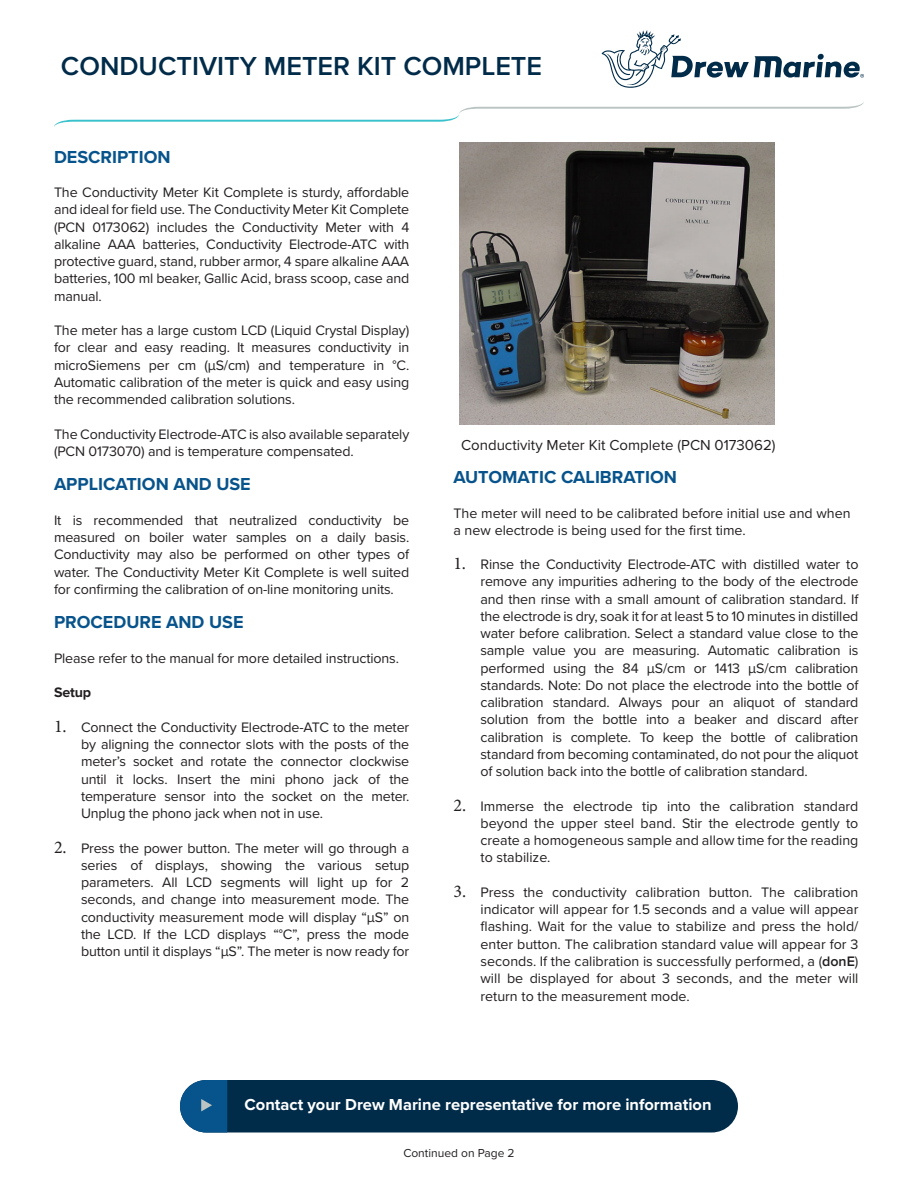
<style>
.page{position:relative;width:918px;height:1188px;background:#fff}
.page>*{position:absolute;margin:0;border:0;box-sizing:border-box;transform-origin:0 0}
.t1{font:600 27px "Proxima Nova";color:#002b49}
.t2{font:700 18px "Proxima Nova";color:#07538b}
.t3{font:700 16.5px "Proxima Nova";color:#fff}
.t4{font:15px "Proxima Nova";color:#221e1f}
.t5{font:14.25px/17.2px "Proxima Nova";letter-spacing:-.01em;color:#231f20;text-align:justify}
.t6{font:700 14.25px "Proxima Nova";letter-spacing:-.01em;color:#231f20}
.t7{font:12px "Proxima Nova";color:#231f20}
.s1{font-family:"Minion Pro";font-size:18px}
.s2{font-weight:600}
</style>
<div class="page">
<svg style="left:602px;top:30px;width:262px;height:58px"></svg>
<svg style="left:54px;top:102px;width:810px;height:25px"></svg>
<div style="left:180px;top:1080px;width:558px;height:52px;background:#002b49;border-radius:26px"></div>
<svg style="left:180px;top:1080px;width:47px;height:52px;background:#276999"></svg>
<img style="left:459px;top:142px;width:316px;height:283px">
<h1 class="t1" style="left:61px;top:46px;width:483px">CONDUCTIVITY METER KIT COMPLETE</h1>
<p class="t2" style="left:54px;top:143px;width:118px">DESCRIPTION</p>
<p class="t5" style="left:54px;top:183px;width:357px">The Conductivity Meter Kit Complete is sturdy, affordable and ideal for field use. The Conductivity Meter Kit Complete (PCN 0173062) includes the Conductivity Meter with 4 alkaline AAA batteries, Conductivity Electrode-ATC with protective guard, stand, rubber armor, 4 spare alkaline AAA batteries, 100 ml beaker, Gallic Acid, brass scoop, case and manual.</p>
<p class="t5" style="left:54px;top:321px;width:357px">The meter has a large custom LCD (Liquid Crystal Display) for clear and easy reading. It measures conductivity in microSiemens per cm (μS/cm) and temperature in °C.<br>Automatic calibration of the meter is quick and easy using the recommended calibration solutions.</p>
<p class="t5" style="left:54px;top:425px;width:357px">The Conductivity Electrode-ATC is also available separately (PCN 0173070) and is temperature compensated.</p>
<p class="t2" style="left:54px;top:471px;width:198px">APPLICATION AND USE</p>
<p class="t5" style="left:54px;top:511px;width:357px">It is recommended that neutralized conductivity be measured on boiler water samples on a daily basis.<br>Conductivity may also be performed on other types of water. The Conductivity Meter Kit Complete is well suited for confirming the calibration of on-line monitoring units.</p>
<p class="t2" style="left:54px;top:609px;width:191px">PROCEDURE AND USE</p>
<p class="t5" style="left:54px;top:649px;width:346px">Please refer to the manual for more detailed instructions.</p>
<p class="t6" style="left:54px;top:682px;width:39px">Setup</p>
<p class="t5" style="left:81px;top:718px;width:330px;text-indent:-27px"><span class="s1">1.</span> Connect the Conductivity Electrode-ATC to the meter by aligning the connector slots with the posts of the meter’s socket and rotate the connector clockwise until it locks. Insert the mini phono jack of the temperature sensor into the socket on the meter.<br>Unplug the phono jack when not in use.</p>
<p class="t5" style="left:81px;top:839px;width:330px;text-indent:-27px"><span class="s1">2.</span> Press the power button. The meter will go through a series of displays, showing the various setup parameters. All LCD segments will light up for 2 seconds, and change into measurement mode. The conductivity measurement mode will display “μS” on the LCD. If the LCD displays “°C”, press the mode button until it displays “μS”. The meter is now ready for</p>
<p class="t4" style="left:461px;top:434px;width:316px">Conductivity Meter Kit Complete (PCN 0173062)</p>
<p class="t2" style="left:453px;top:464px;width:225px">AUTOMATIC CALIBRATION</p>
<p class="t5" style="left:453px;top:504px;width:399px">The meter will need to be calibrated before initial use and when a new electrode is being used for the first time.</p>
<p class="t5" style="left:480px;top:555px;width:380px;text-indent:-27px"><span class="s1">1.</span> Rinse the Conductivity Electrode-ATC with distilled water to remove any impurities adhering to the body of the electrode and then rinse with a small amount of calibration standard. If the electrode is dry, soak it for at least 5 to 10 minutes in distilled water before calibration. Select a standard value close to the sample value you are measuring. Automatic calibration is performed using the 84 μS/cm or 1413 μS/cm calibration standards. Note: Do not place the electrode into the bottle of calibration standard. Always pour an aliquot of standard solution from the bottle into a beaker and discard after calibration is complete. To keep the bottle of calibration standard from becoming contaminated, do not pour the aliquot of solution back into the bottle of calibration standard.</p>
<p class="t5" style="left:480px;top:797px;width:380px;text-indent:-27px"><span class="s1">2.</span> Immerse the electrode tip into the calibration standard beyond the upper steel band. Stir the electrode gently to create a homogeneous sample and allow time for the reading to stabilize.</p>
<p class="t5" style="left:480px;top:883px;width:380px;text-indent:-27px"><span class="s1">3.</span> Press the conductivity calibration button. The calibration indicator will appear for 1.5 seconds and a value will appear flashing. Wait for the value to stabilize and press the hold/ enter button. The calibration standard value will appear for 3 seconds. If the calibration is successfully performed, a (<span class="s2">donE</span>) will be displayed for about 3 seconds, and the meter will return to the measurement mode.</p>
<p class="t3" style="left:245px;top:1092px;width:469px">Contact your Drew Marine representative for more information</p>
<p class="t7" style="left:403px;top:1144px;width:113px">Continued on Page 2</p>
</div>
